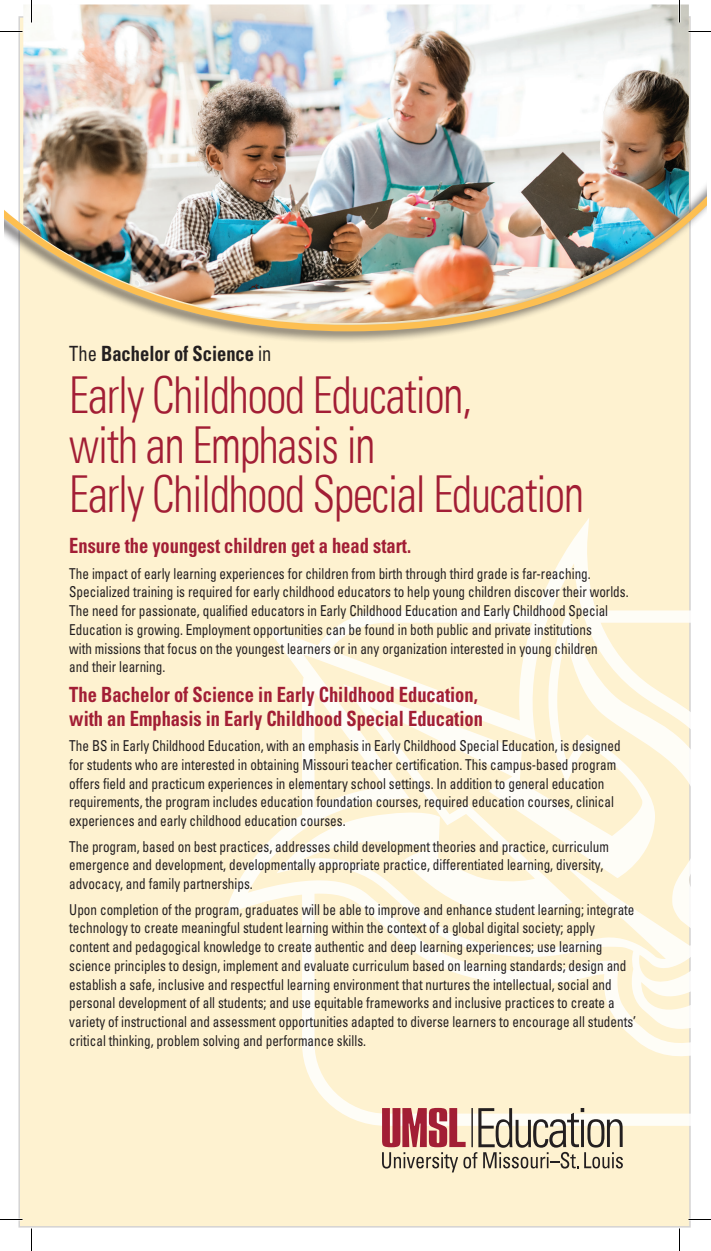
<style>
.page{position:relative;width:711px;height:1251px;background:#fff}
.page>*{position:absolute;margin:0;border:0;box-sizing:border-box;transform-origin:0 0}
.t1{font:300 condensed 51px/49.5px "Univers";letter-spacing:-.025em;color:#a21e35;scale:.88 1}
.t2{font:700 condensed 21px/23.2px "Univers";color:#a21e35;scale:.88 1}
.t3{font:700 condensed 21px "Univers";color:#231f20;scale:.88 1}
.t4{font:condensed 15px/18.8px "Univers";color:#231f20;scale:.88 1}
.s1{font-weight:400}
</style>
<div class="page">
<div style="left:19px;top:17px;width:671px;height:1210px;background:#fef2d0"></div>
<img style="left:23px;top:4px;width:666px;height:91px">
<div style="left:4px;top:98px;width:702px;height:246px;background:#231f20;opacity:.75"></div>
<img style="left:4px;top:95px;width:702px;height:240px">
<svg style="left:225px;top:518px;width:466px;height:608px"></svg>
<svg style="left:382px;top:1108px;width:241px;height:64px"></svg>
<svg style="left:0;top:31px;width:22px;height:1px"></svg>
<svg style="left:688px;top:31px;width:23px;height:1px"></svg>
<svg style="left:0;top:1219px;width:22px;height:1px"></svg>
<svg style="left:688px;top:1219px;width:23px;height:1px"></svg>
<svg style="left:31px;top:0;width:1px;height:22px"></svg>
<svg style="left:31px;top:1228px;width:1px;height:23px"></svg>
<svg style="left:679px;top:0;width:1px;height:22px"></svg>
<svg style="left:679px;top:1228px;width:1px;height:23px"></svg>
<h2 class="t3" style="left:69px;top:341px;width:231px"><span class="s1">The</span> Bachelor of Science <span class="s1">in</span></h2>
<h1 class="t1" style="left:69px;top:370px;width:586px">Early Childhood Education,<br>with an Emphasis in<br>Early Childhood Special Education</h1>
<h2 class="t2" style="left:69px;top:534px;width:390px">Ensure the youngest children get a head start.</h2>
<p class="t4" style="left:69px;top:564px;width:637px">The impact of early learning experiences for children from birth through third grade is far-reaching.<br>Specialized training is required for early childhood educators to help young children discover their worlds.<br>The need for passionate, qualified educators in Early Childhood Education and Early Childhood Special Education is growing. Employment opportunities can be found in both public and private institutions<br>with missions that focus on the youngest learners or in any organization interested in young children<br>and their learning.</p>
<h2 class="t2" style="left:69px;top:683px;width:472px">The Bachelor of Science in Early Childhood Education, with an Emphasis in Early Childhood Special Education</h2>
<p class="t4" style="left:69px;top:736px;width:628px">The BS in Early Childhood Education, with an emphasis in Early Childhood Special Education, is designed for students who are interested in obtaining Missouri teacher certification. This campus-based program offers field and practicum experiences in elementary school settings. In addition to general education requirements, the program includes education foundation courses, required education courses, clinical experiences and early childhood education courses.</p>
<p class="t4" style="left:69px;top:837px;width:615px">The program, based on best practices, addresses child development theories and practice, curriculum emergence and development, developmentally appropriate practice, differentiated learning, diversity, advocacy, and family partnerships.</p>
<p class="t4" style="left:69px;top:900px;width:646px">Upon completion of the program, graduates will be able to improve and enhance student learning; integrate technology to create meaningful student learning within the context of a global digital society; apply content and pedagogical knowledge to create authentic and deep learning experiences; use learning science principles to design, implement and evaluate curriculum based on learning standards; design and establish a safe, inclusive and respectful learning environment that nurtures the intellectual, social and personal development of all students; and use equitable frameworks and inclusive practices to create a variety of instructional and assessment opportunities adapted to diverse learners to encourage all students’ critical thinking, problem solving and performance skills.</p>
</div>
